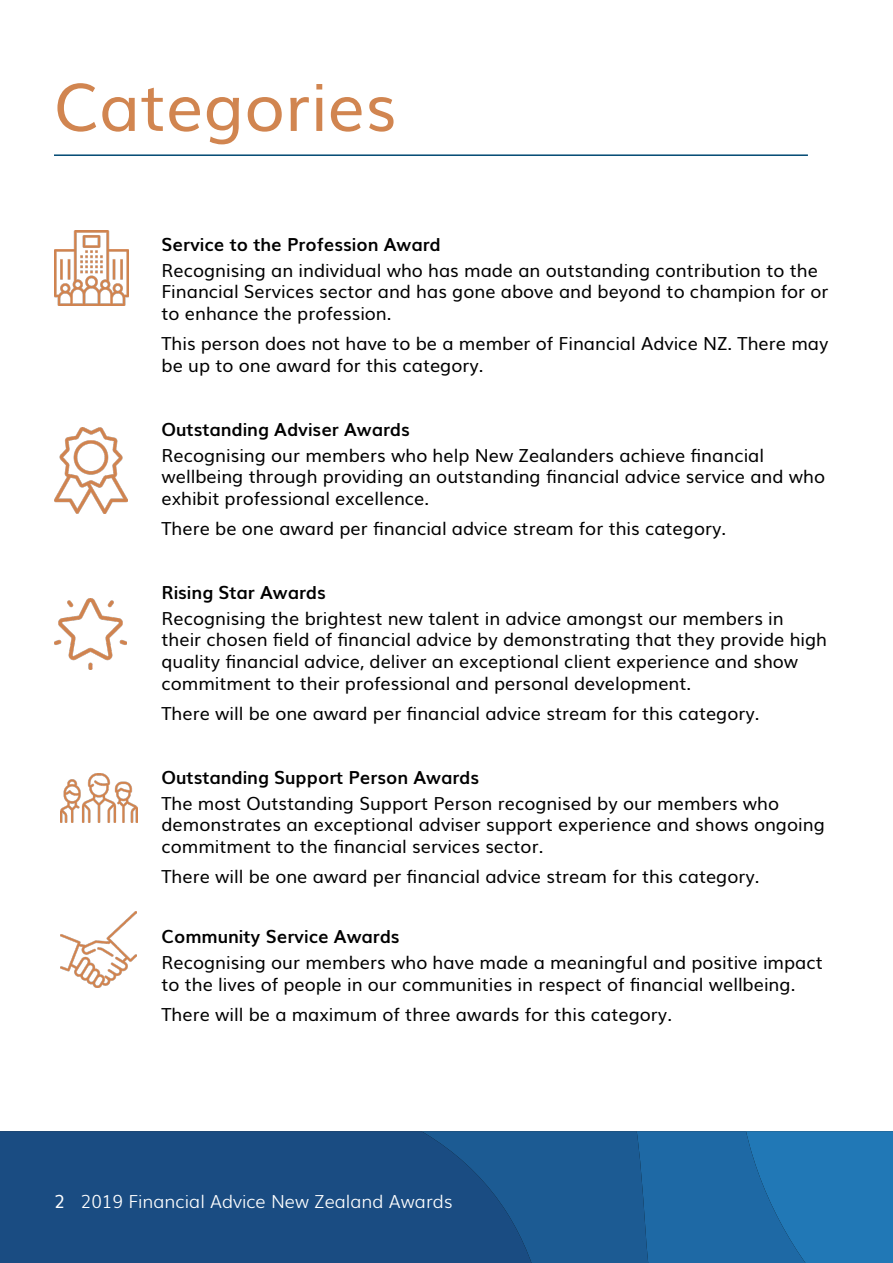
<style>
.page{position:relative;width:893px;height:1263px;background:#fff}
.page>*{position:absolute;margin:0;border:0;box-sizing:border-box;transform-origin:0 0}
.t1{font:66px "Muli";color:#d18550}
.t2{font:18px/21.6px "Muli";color:#000}
.t3{font:700 18px "Muli";color:#000}
.t4{font:300 18px "Muli";color:#fff}
.s1{font-weight:400}
</style>
<div class="page">
<svg style="left:0;top:1251px;width:893px;height:12px;background:#1b578f"></svg>
<svg style="left:0;top:1131px;width:893px;height:120px;background:#1b5890"></svg>
<img style="left:54px;top:427px;width:74px;height:87px">
<img style="left:54px;top:231px;width:75px;height:74px">
<img style="left:54px;top:598px;width:72px;height:71px">
<img style="left:60px;top:911px;width:76px;height:76px">
<img style="left:60px;top:773px;width:77px;height:49px">
<hr style="left:54px;top:154px;width:754px;height:2px;background:#004973">
<h1 class="t1" style="left:54px;top:53px;width:344px">Categories</h1>
<p class="t3" style="left:161px;top:230px;width:281px">Service to the Profession Award</p>
<p class="t2" style="left:161px;top:258px;width:669px">Recognising an individual who has made an outstanding contribution to the<br>Financial Services sector and has gone above and beyond to champion for or to enhance the profession.</p>
<p class="t2" style="left:161px;top:331px;width:668px">This person does not have to be a member of Financial Advice NZ. There may be up to one award for this category.</p>
<p class="t3" style="left:161px;top:415px;width:250px">Outstanding Adviser Awards</p>
<p class="t2" style="left:161px;top:443px;width:665px">Recognising our members who help New Zealanders achieve financial wellbeing through providing an outstanding financial advice service and who exhibit professional excellence.</p>
<p class="t2" style="left:161px;top:516px;width:566px">There be one award per financial advice stream for this category.</p>
<p class="t3" style="left:161px;top:578px;width:166px">Rising Star Awards</p>
<p class="t2" style="left:161px;top:606px;width:667px">Recognising the brightest new talent in advice amongst our members in their chosen field of financial advice by demonstrating that they provide high quality financial advice, deliver an exceptional client experience and show commitment to their professional and personal development.</p>
<p class="t2" style="left:161px;top:701px;width:600px">There will be one award per financial advice stream for this category.</p>
<p class="t3" style="left:161px;top:763px;width:319px">Outstanding Support Person Awards</p>
<p class="t2" style="left:161px;top:791px;width:665px">The most Outstanding Support Person recognised by our members who demonstrates an exceptional adviser support experience and shows ongoing commitment to the financial services sector.</p>
<p class="t2" style="left:161px;top:864px;width:600px">There will be one award per financial advice stream for this category.</p>
<p class="t3" style="left:161px;top:922px;width:240px">Community Service Awards</p>
<p class="t2" style="left:161px;top:950px;width:663px">Recognising our members who have made a meaningful and positive impact to the lives of people in our communities in respect of financial wellbeing.</p>
<p class="t2" style="left:161px;top:1002px;width:512px">There will be a maximum of three awards for this category.</p>
<p class="t4" style="left:54px;top:1187px;width:400px"><span class="s1">2</span> 2019 Financial Advice New Zealand Awards</p>
</div>
